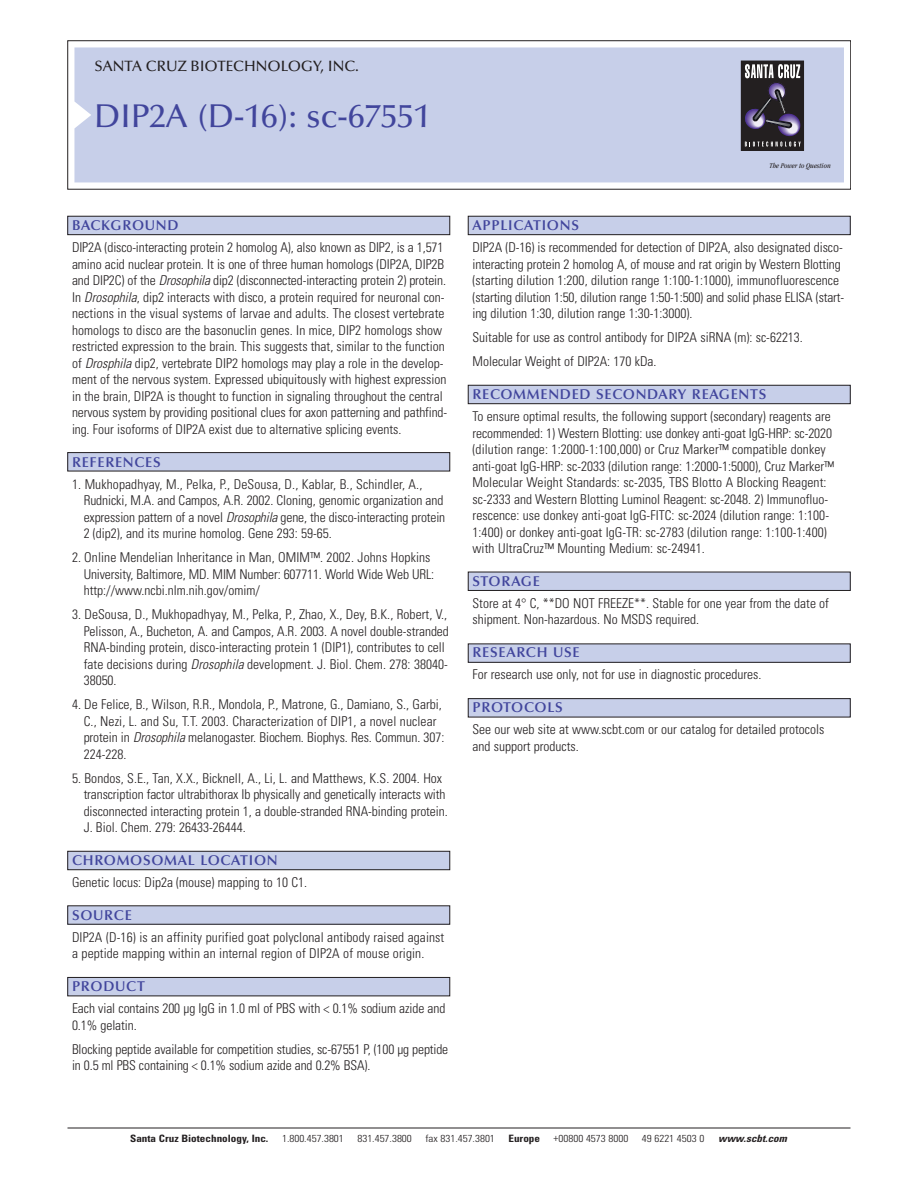
<style>
.page{position:relative;width:918px;height:1188px;background:#fff}
.page>*{position:absolute;margin:0;border:0;box-sizing:border-box;transform-origin:0 0}
.t1{font:500 33px "Optima";color:#41459c}
.t2{font:500 15px "Optima";color:#231f20}
.t3{font:600 14.25px "Optima";letter-spacing:.05em;color:#41459c}
.t4{font:300 condensed 13.5px/16.5px "Univers";color:#231f20}
.t5{font:300 condensed 10.2px "Univers";color:#231f20;scale:1.1 1}
.t6{font:700 condensed 10.2px "Univers";color:#231f20;scale:1.1 1}
.t7{font:italic 700 condensed 10.2px "Univers";color:#231f20;scale:1.1 1}
.t8{font:italic condensed 7.5px "Garamond";color:#231f20}
.s1{font-style:italic}
</style>
<div class="page">
<div style="left:468px;top:216px;width:382px;height:19px;background:#c7cfe9"></div>
<div style="left:468px;top:216px;width:382px;height:19px;border:1px solid #231f20"></div>
<div style="left:468px;top:385px;width:382px;height:19px;background:#c7cfe9"></div>
<div style="left:468px;top:385px;width:382px;height:19px;border:1px solid #231f20"></div>
<div style="left:68px;top:216px;width:382px;height:19px;background:#c7cfe9"></div>
<div style="left:68px;top:216px;width:382px;height:19px;border:1px solid #231f20"></div>
<div style="left:68px;top:453px;width:382px;height:18px;background:#c7cfe9"></div>
<div style="left:68px;top:452px;width:382px;height:19px;border:1px solid #231f20"></div>
<div style="left:468px;top:572px;width:382px;height:18px;background:#c7cfe9"></div>
<div style="left:468px;top:572px;width:382px;height:19px;border:1px solid #231f20"></div>
<div style="left:468px;top:644px;width:382px;height:18px;background:#c7cfe9"></div>
<div style="left:468px;top:644px;width:382px;height:19px;border:1px solid #231f20"></div>
<div style="left:468px;top:699px;width:382px;height:18px;background:#c7cfe9"></div>
<div style="left:468px;top:698px;width:382px;height:19px;border:1px solid #231f20"></div>
<div style="left:68px;top:851px;width:382px;height:19px;background:#c7cfe9"></div>
<div style="left:68px;top:851px;width:382px;height:19px;border:1px solid #231f20"></div>
<div style="left:68px;top:906px;width:382px;height:18px;background:#c7cfe9"></div>
<div style="left:68px;top:977px;width:382px;height:19px;background:#c7cfe9"></div>
<div style="left:68px;top:977px;width:382px;height:19px;border:1px solid #231f20"></div>
<div style="left:74px;top:47px;width:770px;height:135px;background:#c7cfe9"></div>
<div style="left:741px;top:61px;width:62px;height:89px;background:#231f20"></div>
<div style="left:741px;top:61px;width:63px;height:90px;border:1px solid #231f20"></div>
<svg style="left:741px;top:64px;width:64px;height:83px"></svg>
<hr style="left:68px;top:1128px;width:782px;height:1px;background:#231f20">
<p class="t2" style="left:94px;top:60px;width:266px">SANTA CRUZ BIOTECHNOLOGY, INC.</p>
<h1 class="t1" style="left:94px;top:103px;width:338px">DIP2A (D-16): sc-67551</h1>
<p class="t3" style="left:72px;top:220px;width:108px">BACKGROUND</p>
<p class="t4" style="left:72px;top:241px;width:377px">DIP2A (disco-interacting protein 2 homolog A), also known as DIP2, is a 1,571 amino acid nuclear protein. It is one of three human homologs (DIP2A, DIP2B and DIP2C) of the <span class="s1">Drosophila</span>dip2 (disconnected-interacting protein 2) protein.<br>In <span class="s1">Drosophila</span>, dip2 interacts with disco, a protein required for neuronal con&shy;nections in the visual systems of larvae and adults. The closest vertebrate homologs to disco are the basonuclin genes. In mice, DIP2 homologs show restricted expression to the brain. This suggests that, similar to the function of <span class="s1">Drosphila</span>dip2, vertebrate DIP2 homologs may play a role in the develop&shy;ment of the nervous system. Expressed ubiquitously with highest expression in the brain, DIP2A is thought to function in signaling throughout the central nervous system by providing positional clues for axon patterning and pathfind&shy;ing. Four isoforms of DIP2A exist due to alternative splicing events.</p>
<p class="t3" style="left:72px;top:456px;width:90px">REFERENCES</p>
<p class="t4" style="left:84px;top:477px;width:363px;text-indent:-12px">1. Mukhopadhyay, M., Pelka, P., DeSousa, D., Kablar, B., Schindler, A., Rudnicki, M.A. and Campos, A.R. 2002. Cloning, genomic organization and expression pattern of a novel <span class="s1">Drosophila</span>gene, the disco-interacting protein 2 (dip2), and its murine homolog. Gene 293: 59-65.</p>
<p class="t4" style="left:84px;top:550px;width:352px;text-indent:-12px">2. Online Mendelian Inheritance in Man, OMIM™. 2002. Johns Hopkins<br>University, Baltimore, MD. MIM Number: 607711. World Wide Web URL: http://www.ncbi.nlm.nih.gov/omim/</p>
<p class="t4" style="left:84px;top:607px;width:367px;text-indent:-12px">3. DeSousa, D., Mukhopadhyay, M., Pelka, P., Zhao, X., Dey, B.K., Robert, V., Pelisson, A., Bucheton, A. and Campos, A.R. 2003. A novel double-stranded RNA-binding protein, disco-interacting protein 1 (DIP1), contributes to cell fate decisions during <span class="s1">Drosophila</span>development. J. Biol. Chem. 278: 38040- 38050.</p>
<p class="t4" style="left:84px;top:697px;width:362px;text-indent:-12px">4. De Felice, B., Wilson, R.R., Mondola, P., Matrone, G., Damiano, S., Garbi, C., Nezi, L. and Su, T.T. 2003. Characterization of DIP1, a novel nuclear protein in <span class="s1">Drosophila</span>melanogaster. Biochem. Biophys. Res. Commun. 307:<br>224-228.</p>
<p class="t4" style="left:84px;top:771px;width:366px;text-indent:-12px">5. Bondos, S.E., Tan, X.X., Bicknell, A., Li, L. and Matthews, K.S. 2004. Hox transcription factor ultrabithorax Ib physically and genetically interacts with disconnected interacting protein 1, a double-stranded RNA-binding protein.<br>J. Biol. Chem. 279: 26433-26444.</p>
<p class="t3" style="left:72px;top:854px;width:207px">CHROMOSOMAL LOCATION</p>
<p class="t4" style="left:72px;top:875px;width:237px">Genetic locus: Dip2a (mouse) mapping to 10 C1.</p>
<p class="t3" style="left:72px;top:909px;width:61px">SOURCE</p>
<p class="t4" style="left:72px;top:930px;width:374px">DIP2A (D-16) is an affinity purified goat polyclonal antibody raised against a peptide mapping within an internal region of DIP2A of mouse origin.</p>
<p class="t3" style="left:72px;top:981px;width:74px">PRODUCT</p>
<p class="t4" style="left:72px;top:1002px;width:375px">Each vial contains 200 µg IgG in 1.0 ml of PBS with &lt; 0.1% sodium azide and<br>0.1% gelatin.</p>
<p class="t4" style="left:72px;top:1042px;width:378px">Blocking peptide available for competition studies, sc-67551 P, (100 µg peptide in 0.5 ml PBS containing &lt; 0.1% sodium azide and 0.2% BSA).</p>
<p class="t8" style="left:769px;top:163px;width:63px">The Power to Question</p>
<p class="t3" style="left:473px;top:220px;width:108px">APPLICATIONS</p>
<p class="t4" style="left:473px;top:241px;width:373px">DIP2A (D-16) is recommended for detection of DIP2A, also designated disco&shy;interacting protein 2 homolog A, of mouse and rat origin by Western Blotting (starting dilution 1:200, dilution range 1:100-1:1000), immunofluorescence (starting dilution 1:50, dilution range 1:50-1:500) and solid phase ELISA (start&shy;ing dilution 1:30, dilution range 1:30-1:3000).</p>
<p class="t4" style="left:473px;top:327px;width:332px;line-height:24px">Suitable for use as control antibody for DIP2A siRNA (m): sc-62213.<br>Molecular Weight of DIP2A: 170 kDa.</p>
<p class="t3" style="left:473px;top:388px;width:295px">RECOMMENDED SECONDARY REAGENTS</p>
<p class="t4" style="left:473px;top:409px;width:363px">To ensure optimal results, the following support (secondary) reagents are recommended: 1) Western Blotting: use donkey anti-goat IgG-HRP: sc-2020 (dilution range: 1:2000-1:100,000) or Cruz Marker™ compatible donkey anti-goat IgG-HRP: sc-2033 (dilution range: 1:2000-1:5000), Cruz Marker™ Molecular Weight Standards: sc-2035, TBS Blotto A Blocking Reagent: sc-2333 and Western Blotting Luminol Reagent: sc-2048. 2) Immunofluo&shy;rescence: use donkey anti-goat IgG-FITC: sc-2024 (dilution range: 1:100- 1:400) or donkey anti-goat IgG-TR: sc-2783 (dilution range: 1:100-1:400) with UltraCruz™ Mounting Medium: sc-24941.</p>
<p class="t3" style="left:473px;top:575px;width:69px">STORAGE</p>
<p class="t4" style="left:473px;top:596px;width:358px">Store at 4° C, **DO NOT FREEZE**. Stable for one year from the date of shipment. Non-hazardous. No MSDS required.</p>
<p class="t3" style="left:473px;top:647px;width:109px">RESEARCH USE</p>
<p class="t4" style="left:473px;top:668px;width:290px">For research use only, not for use in diagnostic procedures.</p>
<p class="t3" style="left:473px;top:702px;width:92px">PROTOCOLS</p>
<p class="t4" style="left:473px;top:723px;width:353px">See our web site at www.scbt.com or our catalog for detailed protocols and support products.</p>
<p class="t6" style="left:130px;top:1135px;width:127px">Santa Cruz Biotechnology, Inc.</p>
<p class="t5" style="left:282px;top:1135px;width:58px">1.800.457.3801</p>
<p class="t5" style="left:357px;top:1135px;width:51px">831.457.3800</p>
<p class="t5" style="left:425px;top:1135px;width:65px">fax 831.457.3801</p>
<p class="t6" style="left:508px;top:1135px;width:30px">Europe</p>
<p class="t5" style="left:554px;top:1135px;width:69px">+00800 4573 8000</p>
<p class="t5" style="left:642px;top:1135px;width:58px">49 6221 4503 0</p>
<p class="t7" style="left:718px;top:1135px;width:66px">www.scbt.com</p>
</div>
